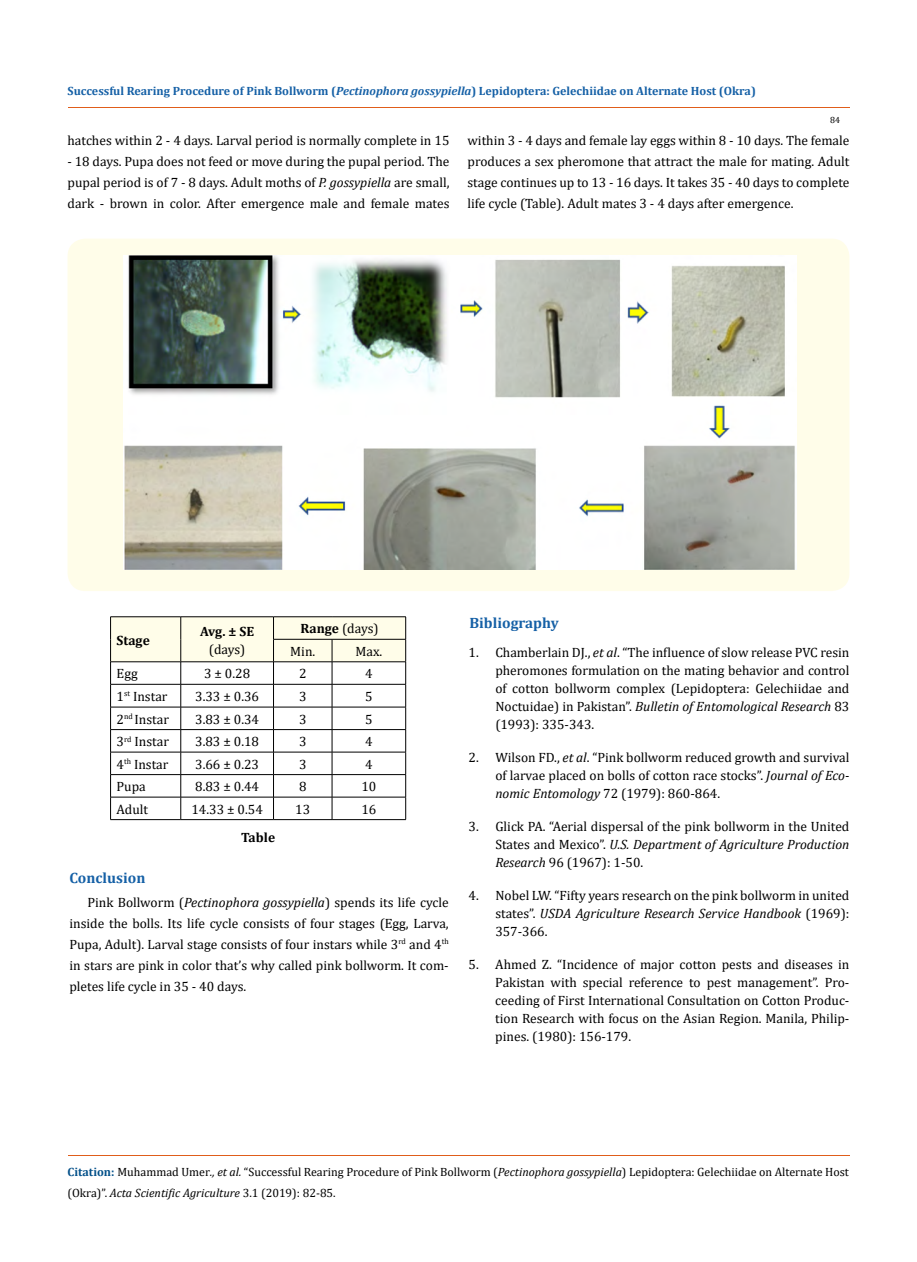
<style>
.page{position:relative;width:917px;height:1262px;background:#fff}
.page>*{position:absolute;margin:0;border:0;box-sizing:border-box;transform-origin:0 0}
.t1{font:700 15px "Cambria";color:#1560a6}
.t2{font:13.5px/18px "Cambria";color:#000;text-align:justify}
.t3{font:700 13.5px "Cambria";color:#000}
.t4{font:12px/21px "Cambria";color:#000}
.t5{font:700 12px "Cambria";color:#1560a6}
.t6{font:9px "Cambria";color:#000}
.s1{font-style:italic}
.s2{font-weight:700}
.s3{font-weight:700;color:#035089}
</style>
<div class="page">
<hr style="left:110px;top:616px;width:71px;height:1px;background:#000">
<hr style="left:181px;top:616px;width:92px;height:1px;background:#000">
<hr style="left:273px;top:616px;width:59px;height:1px;background:#000">
<hr style="left:332px;top:616px;width:74px;height:1px;background:#000">
<svg style="left:110px;top:617px;width:296px;height:202px"></svg>
<hr style="left:110px;top:819px;width:71px;height:1px;background:#000">
<hr style="left:181px;top:819px;width:92px;height:1px;background:#000">
<hr style="left:273px;top:819px;width:59px;height:1px;background:#000">
<hr style="left:332px;top:819px;width:74px;height:1px;background:#000">
<div style="left:68px;top:238px;width:781px;height:353px;background:#fffde9;border-radius:18px"></div>
<img style="left:123px;top:255px;width:673px;height:314px">
<hr style="left:68px;top:108px;width:781px;height:1px;background:#e05d1a">
<hr style="left:68px;top:1155px;width:781px;height:1px;background:#e05d1a">
<p class="t5" style="left:68px;top:82px;width:690px">Successful Rearing Procedure of Pink Bollworm (<span class="s1">Pectinophora gossypiella</span>) Lepidoptera: Gelechiidae on Alternate Host (Okra)</p>
<p class="t6" style="left:830px;top:115px;width:11px">84</p>
<p class="t2" style="left:68px;top:132px;width:383px">hatches within 2 - 4 days. Larval period is normally complete in 15</p>
<p class="t2" style="left:68px;top:151px;width:383px;line-height:21px">- 18 days. Pupa does not feed or move during the pupal period. The pupal period is of 7 - 8 days. Adult moths of <span class="s1">P. gossypiella</span> are small, dark - brown in color. After emergence male and female mates</p>
<p class="t2" style="left:467px;top:130px;width:383px;line-height:21px">within 3 - 4 days and female lay eggs within 8 - 10 days. The female produces a sex pheromone that attract the male for mating. Adult stage continues up to 13 - 16 days. It takes 35 - 40 days to complete life cycle (Table). Adult mates 3 - 4 days after emergence.</p>
<p class="t3" style="left:117px;top:630px;width:35px">Stage</p>
<p class="t3" style="left:200px;top:621px;width:56px">Avg. ± SE</p>
<p class="t2" style="left:209px;top:640px;width:38px">(days)</p>
<p class="t2" style="left:290px;top:617px;width:90px;line-height:22.5px;text-indent:10px"><span class="s2">Range</span> (days)<br>Min.</p>
<p class="t2" style="left:355px;top:642px;width:28px">Max.</p>
<p class="t2" style="left:117px;top:664px;width:23px">Egg</p>
<p class="t2" style="left:204px;top:664px;width:48px">3 ± 0.28</p>
<p class="t2" style="left:299px;top:664px;width:9px">2</p>
<p class="t2" style="left:365px;top:664px;width:9px">4</p>
<p class="t2" style="left:117px;top:687px;width:52px">1<sup>st</sup> Instar</p>
<p class="t2" style="left:195px;top:687px;width:65px">3.33 ± 0.36</p>
<p class="t2" style="left:299px;top:687px;width:9px">3</p>
<p class="t2" style="left:365px;top:687px;width:9px">5</p>
<p class="t2" style="left:117px;top:710px;width:54px">2<sup>nd</sup> Instar</p>
<p class="t2" style="left:195px;top:710px;width:65px">3.83 ± 0.34</p>
<p class="t2" style="left:299px;top:710px;width:9px">3</p>
<p class="t2" style="left:365px;top:710px;width:9px">5</p>
<p class="t2" style="left:117px;top:732px;width:54px">3<sup>rd</sup> Instar</p>
<p class="t2" style="left:195px;top:732px;width:65px">3.83 ± 0.18</p>
<p class="t2" style="left:299px;top:732px;width:9px">3</p>
<p class="t2" style="left:365px;top:732px;width:9px">4</p>
<p class="t2" style="left:117px;top:755px;width:53px">4<sup>th</sup> Instar</p>
<p class="t2" style="left:195px;top:755px;width:65px">3.66 ± 0.23</p>
<p class="t2" style="left:299px;top:755px;width:9px">3</p>
<p class="t2" style="left:365px;top:755px;width:9px">4</p>
<p class="t2" style="left:117px;top:777px;width:31px">Pupa</p>
<p class="t2" style="left:195px;top:777px;width:65px">8.83 ± 0.44</p>
<p class="t2" style="left:299px;top:777px;width:9px">8</p>
<p class="t2" style="left:361px;top:777px;width:16px">10</p>
<p class="t2" style="left:117px;top:800px;width:33px">Adult</p>
<p class="t2" style="left:191px;top:800px;width:73px">14.33 ± 0.54</p>
<p class="t2" style="left:295px;top:800px;width:16px">13</p>
<p class="t2" style="left:361px;top:800px;width:16px">16</p>
<p class="t3" style="left:241px;top:827px;width:36px">Table</p>
<p class="t1" style="left:69px;top:867px;width:77px">Conclusion</p>
<p class="t2" style="left:69px;top:891px;width:381px;line-height:21px;text-indent:18px">Pink Bollworm (<span class="s1">Pectinophora gossypiella</span>) spends its life cycle inside the bolls. Its life cycle consists of four stages (Egg, Larva, Pupa, Adult). Larval stage consists of four instars while 3<sup>rd</sup> and 4<sup>th </sup>in stars are pink in color that’s why called pink bollworm. It com&shy;pletes life cycle in 35 - 40 days.</p>
<p class="t1" style="left:469px;top:612px;width:91px">Bibliography</p>
<p class="t2" style="left:495px;top:643px;width:355px;text-indent:-27px">1. Chamberlain DJ., <span class="s1">et al</span>. “The influence of slow release PVC resin pheromones formulation on the mating behavior and control of cotton bollworm complex (Lepidoptera: Gelechiidae and Noctuidae) in Pakistan”. <span class="s1">Bulletin of Entomological Research</span> 83 (1993): 335-343.</p>
<p class="t2" style="left:495px;top:748px;width:355px;text-indent:-27px">2. Wilson FD., <span class="s1">et al</span>. “Pink bollworm reduced growth and survival of larvae placed on bolls of cotton race stocks”. <span class="s1">Journal of Eco&shy;nomic Entomology</span> 72 (1979): 860-864.</p>
<p class="t2" style="left:495px;top:817px;width:355px;text-indent:-27px">3. Glick PA. “Aerial dispersal of the pink bollworm in the United States and Mexico”. <span class="s1">U.S. Department of Agriculture Production Research</span> 96 (1967): 1-50.</p>
<p class="t2" style="left:495px;top:886px;width:355px;text-indent:-27px">4. Nobel LW. “Fifty years research on the pink bollworm in united states”. <span class="s1">USDA Agriculture Research Service Handbook</span> (1969):<br>357-366.</p>
<p class="t2" style="left:495px;top:955px;width:355px;text-indent:-27px">5. Ahmed Z. “Incidence of major cotton pests and diseases in Pakistan with special reference to pest management”. Pro&shy;ceeding of First International Consultation on Cotton Produc&shy;tion Research with focus on the Asian Region. Manila, Philip&shy;pines. (1980): 156-179.</p>
<p class="t4" style="left:67px;top:1160px;width:783px"><span class="s3">Citation:</span> Muhammad Umer<span class="s1">., et al.</span> “Successful Rearing Procedure of Pink Bollworm (<span class="s1">Pectinophora gossypiella</span>) Lepidoptera: Gelechiidae on Alternate Host (Okra)”. <span class="s1">Acta Scientific Agriculture</span> 3.1 (2019): 82-85.</p>
</div>
